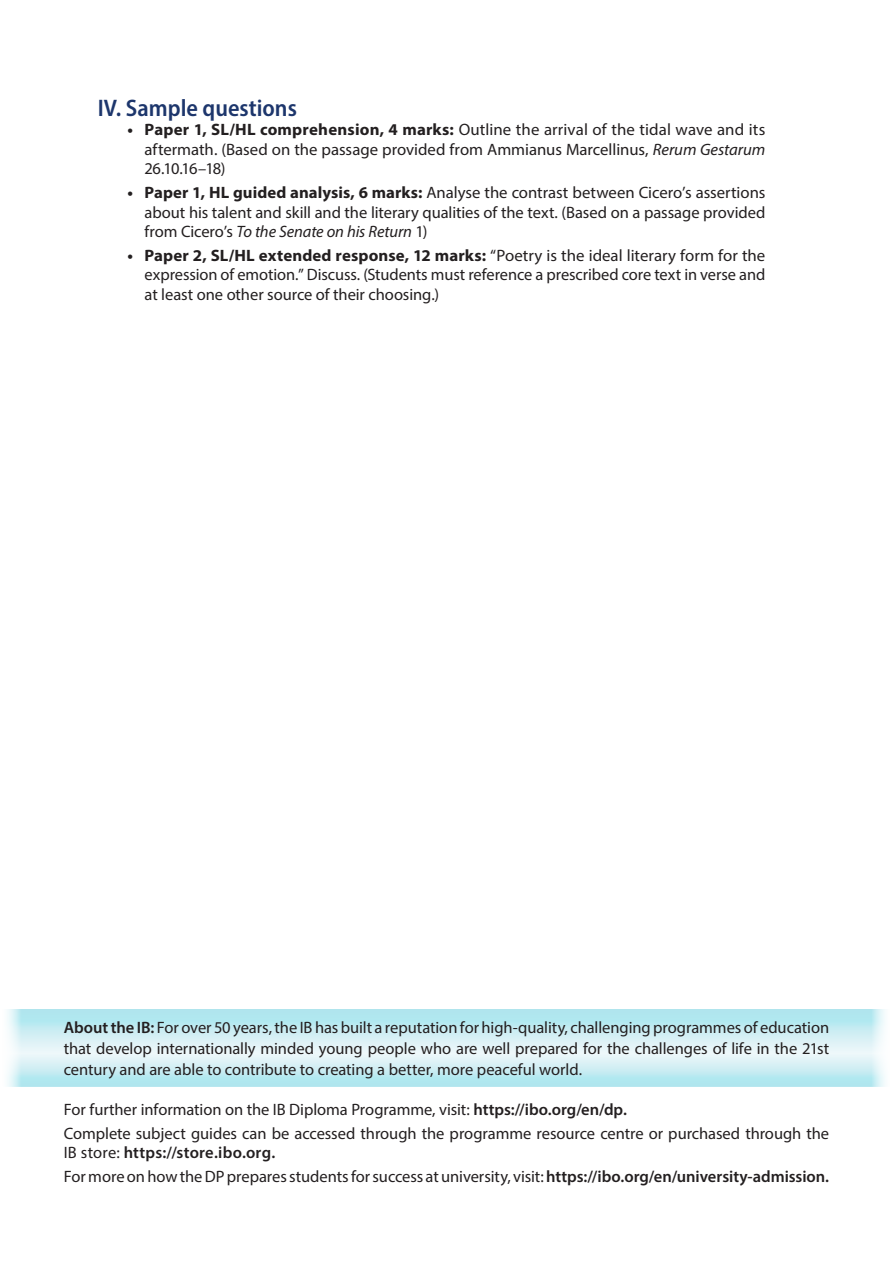
<style>
.page{position:relative;width:893px;height:1263px;background:#fff}
.page>*{position:absolute;margin:0;border:0;box-sizing:border-box;transform-origin:0 0}
.section_heading{font:600 semi-condensed 24px "Myriad Pro";color:#1d366c}
.About_IB{font:16.5px/19.5px "Myriad Pro";letter-spacing:-.005em;color:#231f20;text-align:justify}
.info{font:16.5px/19.5px "Myriad Pro";letter-spacing:-.005em;color:#231f20}
.s1{font-weight:700}
.s2{font-style:italic}
.s3{font-weight:600}
</style>
<div class="page">
<svg style="left:7px;top:1010px;width:878px;height:76px;background:#cbedf3"></svg>
<p class="section_heading" style="left:98px;top:93px;width:201px">IV. Sample questions</p>
<p class="About_IB" style="left:145px;top:120px;width:622px;text-indent:-17px"><span class="s1">• Paper 1, SL/HL comprehension, 4 marks:</span> Outline the arrival of the tidal wave and its aftermath. (Based on the passage provided from Ammianus Marcellinus, <span class="s2">Rerum Gestarum </span>26.10.16–18)</p>
<p class="About_IB" style="left:145px;top:183px;width:622px;text-indent:-17px"><span class="s1">• Paper 1, HL guided analysis, 6 marks:</span> Analyse the contrast between Cicero’s assertions about his talent and skill and the literary qualities of the text. (Based on a passage provided from Cicero’s <span class="s2">To the Senate on his Return</span> 1)</p>
<p class="About_IB" style="left:145px;top:245px;width:622px;text-indent:-17px"><span class="s1">• Paper 2, SL/HL extended response, 12 marks:</span> “Poetry is the ideal literary form for the expression of emotion.” Discuss. (Students must reference a prescribed core text in verse and at least one other source of their choosing.)</p>
<p class="About_IB" style="left:64px;top:1017px;width:767px;line-height:21px"><span class="s3">About the IB:</span> For over 50 years, the IB has built a reputation for high-quality, challenging programmes of education that develop internationally minded young people who are well prepared for the challenges of life in the 21st century and are able to contribute to creating a better, more peaceful world.</p>
<p class="info" style="left:64px;top:1100px;width:565px">For further information on the IB Diploma Programme, visit: <span class="s3">https://ibo.org/en/dp.</span></p>
<p class="info" style="left:64px;top:1123px;width:767px">Complete subject guides can be accessed through the programme resource centre or purchased through the<br>IB store: <span class="s3">https://store.ibo.org.</span></p>
<p class="info" style="left:64px;top:1167px;width:767px">For more on how the DP prepares students for success at university, visit: <span class="s3">https://ibo.org/en/university-admission.</span></p>
</div>
